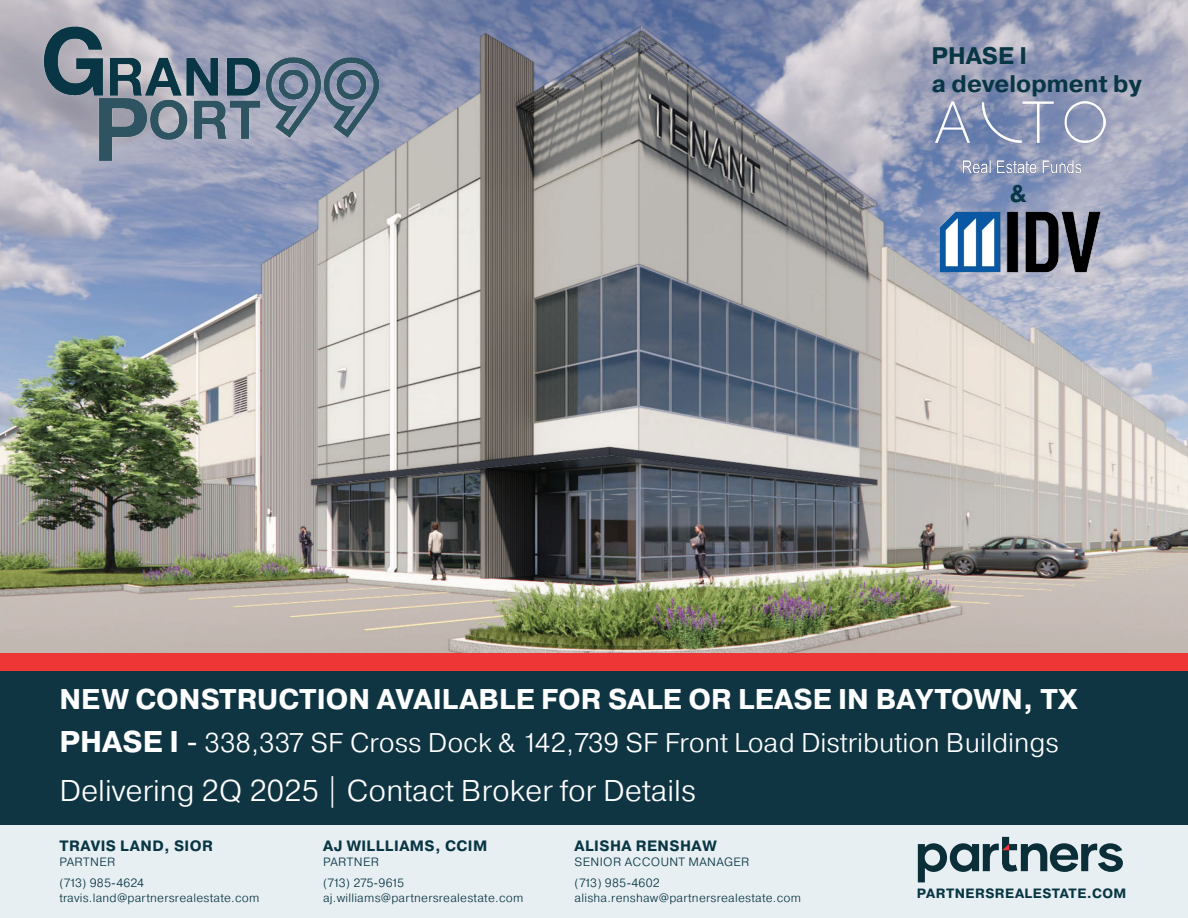
<style>
.page{position:relative;width:1188px;height:918px;background:#fff}
.page>*{position:absolute;margin:0;border:0;box-sizing:border-box;transform-origin:0 0}
.Grey_Headings{font:300 30px "Pragmatica";color:#fff}
.Grey_Headings-2{font:200 30px "Pragmatica";color:#fff}
.Grey_Headings-3{font:700 28.5px "Pragmatica";color:#fff}
.Grey_Headings-4{font:300 27px "Pragmatica";color:#fff}
.Grey_Headings-5{font:700 24px "Pragmatica";color:#083644}
.Body{font:700 15px "Pragmatica";letter-spacing:.03em;color:#083644}
.U_-_Page_lines{font:700 13.5px "Pragmatica";letter-spacing:.035em;color:#083644}
.Body-2{font:300 12px/15px "Pragmatica";letter-spacing:.02em;color:#083644}
.Body-3{font:300 12px "Pragmatica";letter-spacing:-.065em;color:#083644}
.s1{font-weight:700;font-size:30px}
.s2{font-size:30px}
</style>
<div class="page">
<img style="left:0;top:0;width:1188px;height:653px">
<div style="left:0;top:670px;width:1188px;height:158px;background:#0f3543"></div>
<div style="left:0;top:826px;width:1188px;height:92px;background:#e8eff2"></div>
<div style="left:0;top:653px;width:1188px;height:18px;background:#ee3637"></div>
<svg style="left:918px;top:837px;width:205px;height:45px"></svg>
<img style="left:35px;top:20px;width:353px;height:148px">
<img style="left:934px;top:102px;width:172px;height:73px">
<img style="left:932px;top:203px;width:175px;height:78px">
<p class="Grey_Headings-5" style="left:932px;top:40px;width:97px">PHASE I</p>
<p class="Grey_Headings-5" style="left:932px;top:68px;width:212px">a development by</p>
<p class="Grey_Headings-5" style="left:1010px;top:178px;width:18px">&amp;</p>
<p class="Grey_Headings-3" style="left:59px;top:681px;width:1020px">NEW CONSTRUCTION AVAILABLE FOR SALE OR LEASE IN BAYTOWN, TX</p>
<p class="Grey_Headings-4" style="left:59px;top:725px;width:1001px"><span class="s1">PHASE I</span> <span class="s2">-</span> 338,337 SF Cross Dock &amp; 142,739 SF Front Load Distribution Buildings</p>
<p class="Grey_Headings" style="left:59px;top:772px;width:638px">Delivering 2Q 2025 | Contact Broker for Details</p>
<p class="Grey_Headings-2" style="left:71px;top:688px;width:418px">Cross Dock Distribution Building</p>
<p class="Body" style="left:59px;top:836px;width:155px">TRAVIS LAND, SIOR</p>
<p class="Body-2" style="left:59px;top:854px;width:58px">PARTNER</p>
<p class="Body-2" style="left:59px;top:875px;width:86px">(713) 985-4624</p>
<p class="Body-2" style="left:59px;top:890px;width:202px">travis.land@partnersrealestate.com</p>
<p class="Body" style="left:323px;top:836px;width:166px">AJ WILLLIAMS, CCIM</p>
<p class="Body-2" style="left:323px;top:854px;width:58px">PARTNER</p>
<p class="Body-3" style="left:323px;top:875px;width:83px">(713) 275-9615</p>
<p class="Body-2" style="left:323px;top:890px;width:202px">aj.williams@partnersrealestate.com</p>
<p class="Body" style="left:575px;top:836px;width:143px">ALISHA RENSHAW</p>
<p class="Body-2" style="left:575px;top:854px;width:177px">SENIOR ACCOUNT MANAGER</p>
<p class="Body-2" style="left:575px;top:875px;width:228px">(713) 985-4602 alisha.renshaw@partnersrealestate.com</p>
<p class="U_-_Page_lines" style="left:917px;top:884px;width:211px">PARTNERSREALESTATE.COM</p>
</div>
